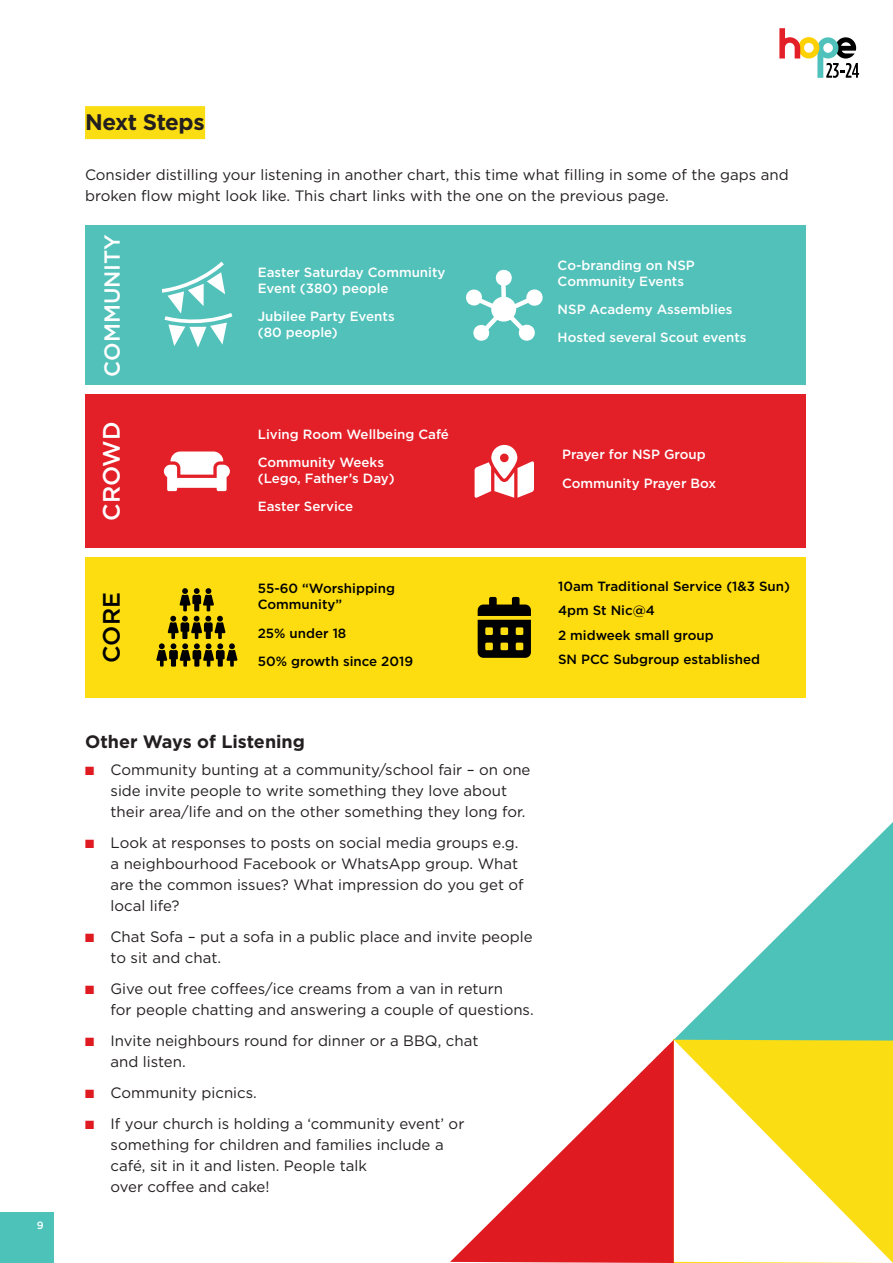
<style>
.page{position:relative;width:893px;height:1263px;background:#fff}
.page>*{position:absolute;margin:0;border:0;box-sizing:border-box;transform-origin:0 0}
.t1{font:500 23.7px "Gotham";color:#fff}
.t2{font:500 23.7px "Gotham";color:#000}
.t3{font:700 22.5px "Gotham";letter-spacing:-.02em;color:#231f20}
.t4{font:500 21.9px "Gotham";color:#fff}
.t5{font:700 18px "Gotham";color:#231f20}
.t6{font:15px/21px "Gotham";color:#231f20}
.t7{font:500 13.35px/28.2px "Gotham";color:#fff}
.t8{font:500 13.35px/24.5px "Gotham";color:#000}
.t9{font:500 10.5px "Gotham";color:#fff}
.s1{color:#e01a21}
</style>
<div class="page">
<div style="left:0;top:1212px;width:54px;height:51px;background:#4dc2b8"></div>
<svg style="left:779px;top:28px;width:80px;height:50px"></svg>
<div style="left:85px;top:106px;width:120px;height:33px;background:#fadd13"></div>
<div style="left:85px;top:226px;width:721px;height:159px;background:#51c1ba"></div>
<div style="left:85px;top:557px;width:721px;height:141px;background:#fddd10"></div>
<div style="left:85px;top:395px;width:721px;height:153px;background:#e31f27"></div>
<svg style="left:156px;top:588px;width:82px;height:79px"></svg>
<svg style="left:164px;top:451px;width:66px;height:40px"></svg>
<svg style="left:475px;top:445px;width:59px;height:53px"></svg>
<svg style="left:478px;top:597px;width:53px;height:61px"></svg>
<svg style="left:161px;top:261px;width:72px;height:87px"></svg>
<svg style="left:466px;top:269px;width:77px;height:72px"></svg>
<svg style="left:674px;top:1040px;width:219px;height:223px"></svg>
<svg style="left:450px;top:1040px;width:224px;height:223px"></svg>
<svg style="left:674px;top:822px;width:219px;height:218px"></svg>
<p class="t9" style="left:37px;top:1218px;width:8px">9</p>
<h2 class="t3" style="left:85px;top:107px;width:121px">Next Steps</h2>
<p class="t6" style="left:85px;top:164px;width:705px">Consider distilling your listening in another chart, this time what filling in some of the gaps and broken flow might look like. This chart links with the one on the previous page.</p>
<h3 class="t4" style="left:98px;top:377px;width:144px;rotate:-90deg">COMMUNITY</h3>
<h1 class="t1" style="left:96px;top:521px;width:101px;rotate:-90deg">CROWD</h1>
<h1 class="t2" style="left:96px;top:662px;width:72px;rotate:-90deg">CORE</h1>
<p class="t7" style="left:258px;top:264px;width:189px;line-height:16px">Easter Saturday Community<br>Event (380) people</p>
<p class="t7" style="left:258px;top:308px;width:138px;line-height:16px">Jubilee Party Events (80 people)</p>
<p class="t7" style="left:258px;top:420px;width:193px">Living Room Wellbeing Café<br>Community Weeks</p>
<p class="t7" style="left:258px;top:464px;width:138px">(Lego, Father’s Day)<br>Easter Service</p>
<p class="t8" style="left:258px;top:580px;width:139px;line-height:16px">55-60 “Worshipping<br>Community”</p>
<p class="t8" style="left:258px;top:618px;width:157px;line-height:28.2px">25% under 18<br>50% growth since 2019</p>
<p class="t7" style="left:558px;top:257px;width:139px;line-height:16px">Co-branding on NSP<br>Community Events</p>
<p class="t7" style="left:558px;top:295px;width:190px">NSP Academy Assemblies<br>Hosted several Scout events</p>
<p class="t7" style="left:562px;top:440px;width:156px">Prayer for NSP Group<br>Community Prayer Box</p>
<p class="t8" style="left:558px;top:573px;width:233px">10am Traditional Service (1&amp;3 Sun)<br>4pm St Nic@4<br>2 midweek small group<br>SN PCC Subgroup established</p>
<p class="t5" style="left:85px;top:730px;width:221px">Other Ways of Listening</p>
<p class="t6" style="left:111px;top:759px;width:421px;text-indent:-25px"><span class="s1">■</span> Community bunting at a community/school fair – on one side invite people to write something they love about their area/life and on the other something they long for.</p>
<p class="t6" style="left:111px;top:832px;width:415px;text-indent:-25px"><span class="s1">■</span> Look at responses to posts on social media groups e.g. a neighbourhood Facebook or WhatsApp group. What are the common issues? What impression do you get of local life?</p>
<p class="t6" style="left:111px;top:926px;width:424px;text-indent:-25px"><span class="s1">■</span> Chat Sofa – put a sofa in a public place and invite people to sit and chat.</p>
<p class="t6" style="left:111px;top:978px;width:425px;text-indent:-25px"><span class="s1">■</span> Give out free coffees/ice creams from a van in return<br>for people chatting and answering a couple of questions.</p>
<p class="t6" style="left:111px;top:1030px;width:369px;text-indent:-25px"><span class="s1">■</span> Invite neighbours round for dinner or a BBQ, chat and listen.</p>
<p class="t6" style="left:85px;top:1082px;width:173px"><span class="s1">■</span> Community picnics.</p>
<p class="t6" style="left:111px;top:1113px;width:355px;text-indent:-25px"><span class="s1">■</span> If your church is holding a ‘community event’ or something for children and families include a café, sit in it and listen. People talk<br>over coffee and cake!</p>
</div>
